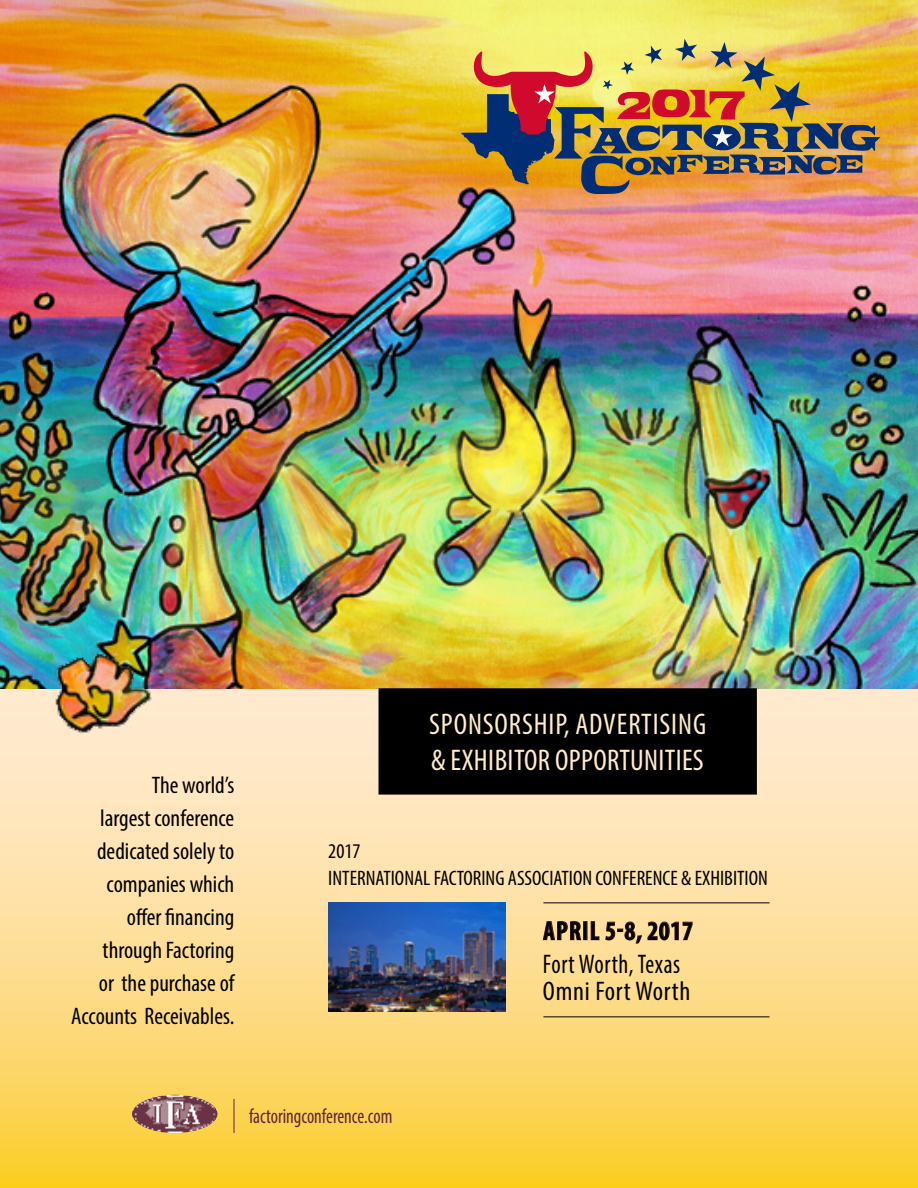
<style>
.page{position:relative;width:918px;height:1188px;background:#fff}
.page>*{position:absolute;margin:0;border:0;box-sizing:border-box;transform-origin:0 0}
.t1{font:condensed 30px/36px "Myriad Pro";letter-spacing:.015em;color:#ffeccd}
.t2{font:condensed 27px/27px "Myriad Pro";letter-spacing:.025em;color:#000;scale:.9 1}
.t3{font:700 condensed 27px "Myriad Pro";letter-spacing:.045em;color:#000;scale:.95 1}
.t4{font:condensed 24px/33px "Myriad Pro";color:#000;text-align:right}
.t5{font:condensed 21px/27px "Myriad Pro";color:#000}
.t6{font:condensed 21px "Myriad Pro";color:#61243c;scale:.9 1}
</style>
<div class="page">
<img style="left:0;top:0;width:918px;height:689px">
<svg style="left:0;top:689px;width:918px;height:499px"></svg>
<div style="left:379px;top:689px;width:377px;height:105px;background:#000"></div>
<div style="left:379px;top:688px;width:378px;height:107px;border:2px solid #000"></div>
<svg style="left:543px;top:921px;width:38px;height:19px"></svg>
<svg style="left:590px;top:921px;width:103px;height:23px"></svg>
<hr style="left:543px;top:902px;width:227px;height:1px;background:#000">
<hr style="left:543px;top:1016px;width:227px;height:1px;background:#000">
<hr style="left:234px;top:1099px;width:1px;height:34px;background:#61243c">
<img style="left:132px;top:1095px;width:86px;height:38px">
<img style="left:45px;top:652px;width:106px;height:83px">
<img style="left:328px;top:903px;width:177px;height:109px">
<img style="left:461px;top:39px;width:419px;height:155px">
<p class="t4" style="left:71px;top:768px;width:165px">The world’s<br>largest conference dedicated solely to companies which offer financing through Factoring<br>or the purchase of<br>Accounts Receivables.</p>
<p class="t1" style="left:429px;top:706px;width:278px">SPONSORSHIP, ADVERTISING &amp; EXHIBITOR OPPORTUNITIES</p>
<p class="t5" style="left:328px;top:838px;width:441px">2017<br>INTERNATIONAL FACTORING ASSOCIATION CONFERENCE &amp; EXHIBITION</p>
<p class="t3" style="left:543px;top:914px;width:159px">APRIL 5-8, 2017</p>
<p class="t2" style="left:543px;top:950px;width:165px">Fort Worth, Texas<br>Omni Fort Worth</p>
<p class="t6" style="left:249px;top:1103px;width:161px">factoringconference.com</p>
</div>
